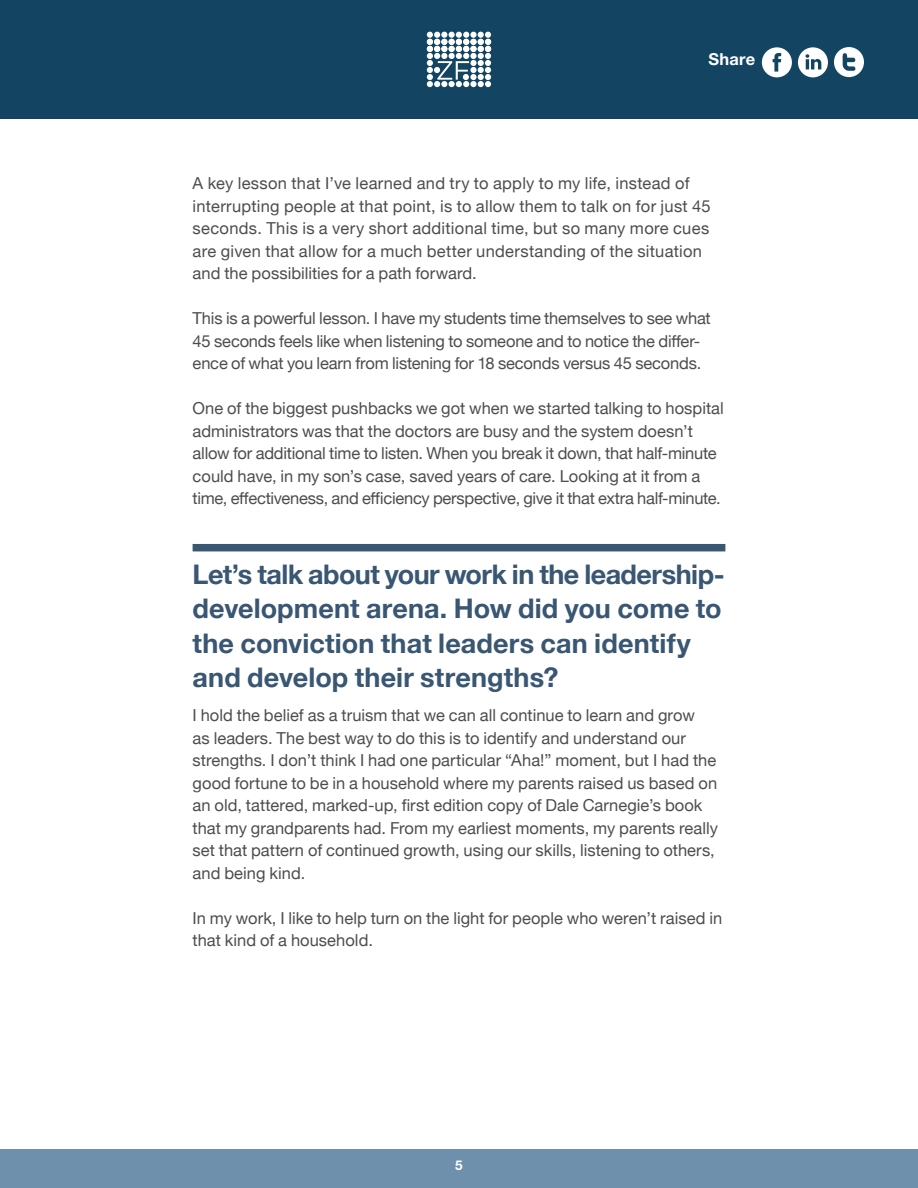
<style>
.page{position:relative;width:918px;height:1188px;background:#fff}
.page>*{position:absolute;margin:0;border:0;box-sizing:border-box;transform-origin:0 0}
.t1{font:700 27px/34.5px "Helvetica Neue";color:#395672}
.t2{font:16.5px/22.5px "Helvetica Neue";color:#4d4d4f}
.t3{font:700 16.5px "Helvetica Neue LT Std";letter-spacing:.015em;color:#fff}
.t4{font:700 13.5px "Helvetica Neue LT Std";color:#fff}
</style>
<div class="page">
<div style="left:0;top:0;width:918px;height:119px;background:#134563"></div>
<div style="left:0;top:1149px;width:918px;height:39px;background:#6e90ac"></div>
<div style="left:470px;top:53px;width:7px;height:6px;background:#fff;border-radius:50%"></div>
<div style="left:470px;top:60px;width:7px;height:6px;background:#fff;border-radius:50%"></div>
<div style="left:470px;top:67px;width:7px;height:6px;background:#fff;border-radius:50%"></div>
<div style="left:470px;top:39px;width:7px;height:6px;background:#fff;border-radius:50%"></div>
<div style="left:470px;top:46px;width:7px;height:6px;background:#fff;border-radius:50%"></div>
<div style="left:470px;top:32px;width:7px;height:6px;background:#fff;border-radius:50%"></div>
<div style="left:470px;top:74px;width:7px;height:6px;background:#fff;border-radius:50%"></div>
<div style="left:470px;top:81px;width:7px;height:6px;background:#fff;border-radius:50%"></div>
<svg style="left:478px;top:32px;width:13px;height:55px"></svg>
<svg style="left:427px;top:32px;width:42px;height:55px"></svg>
<svg style="left:798px;top:47px;width:30px;height:30px"></svg>
<svg style="left:834px;top:47px;width:30px;height:30px"></svg>
<svg style="left:762px;top:47px;width:30px;height:30px"></svg>
<div style="left:193px;top:544px;width:532px;height:7px;background:#395672"></div>
<p class="t3" style="left:708px;top:49px;width:48px">Share</p>
<p class="t2" style="left:193px;top:173px;width:520px">A key lesson that I’ve learned and try to apply to my life, instead of interrupting people at that point, is to allow them to talk on for just 45 seconds. This is a very short additional time, but so many more cues are given that allow for a much better understanding of the situation and the possibilities for a path forward.</p>
<p class="t2" style="left:193px;top:308px;width:520px">This is a powerful lesson. I have my students time themselves to see what<br>45 seconds feels like when listening to someone and to notice the differ&shy;ence of what you learn from listening for 18 seconds versus 45 seconds.</p>
<p class="t2" style="left:193px;top:398px;width:533px">One of the biggest pushbacks we got when we started talking to hospital administrators was that the doctors are busy and the system doesn’t allow for additional time to listen. When you break it down, that half-minute could have, in my son’s case, saved years of care. Looking at it from a time, effectiveness, and efficiency perspective, give it that extra half-minute.</p>
<h1 class="t1" style="left:193px;top:558px;width:534px">Let’s talk about your work in the leadership&shy;development arena. How did you come to the conviction that leaders can identify and develop their strengths?</h1>
<p class="t2" style="left:193px;top:705px;width:527px">I hold the belief as a truism that we can all continue to learn and grow<br>as leaders. The best way to do this is to identify and understand our strengths. I don’t think I had one particular “Aha!” moment, but I had the good fortune to be in a household where my parents raised us based on an old, tattered, marked-up, first edition copy of Dale Carnegie’s book that my grandparents had. From my earliest moments, my parents really set that pattern of continued growth, using our skills, listening to others, and being kind.</p>
<p class="t2" style="left:193px;top:907px;width:531px">In my work, I like to help turn on the light for people who weren’t raised in that kind of a household.</p>
<p class="t4" style="left:455px;top:1157px;width:9px">5</p>
</div>
